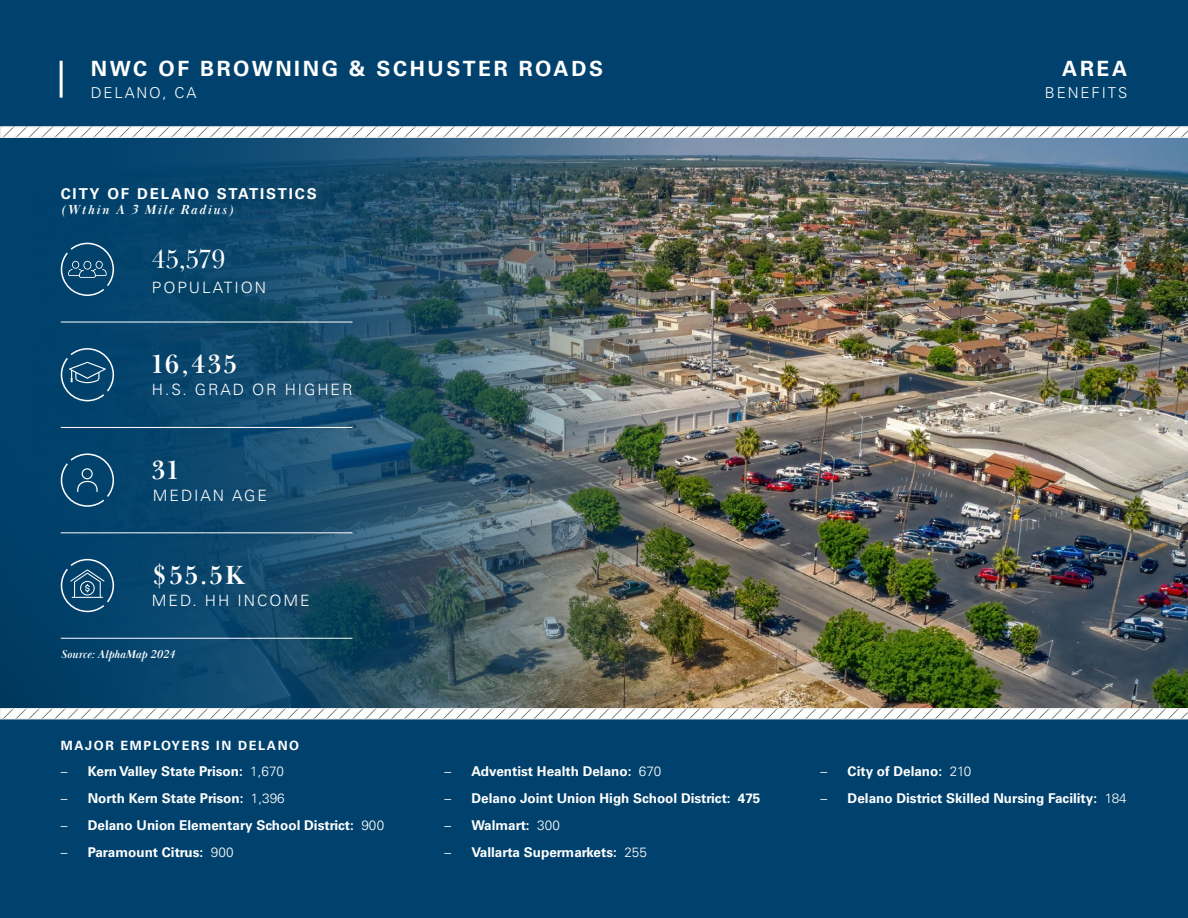
<style>
.page{position:relative;width:1188px;height:918px;background:#fff}
.page>*{position:absolute;margin:0;border:0;box-sizing:border-box;transform-origin:0 0}
.t1{font:700 27px "Baskerville Display PT";letter-spacing:.08em;color:#fff}
.t2{font:27px "Baskerville Display PT";color:#fff}
.t3{font:700 21px "Univers LT Pro 65";letter-spacing:.125em;color:#fff}
.t4{font:300 15.6px "Univers LT Pro 45";letter-spacing:.125em;color:#fff}
.t5{font:700 15px "Univers LT Pro 65";letter-spacing:.125em;color:#fff}
.t6{font:300 15px "Univers LT Pro 45";letter-spacing:.125em;color:#fff}
.t7{font:700 13.5px "Univers LT Pro 65";color:#fff}
.t8{font:italic 700 13.5px "Baskerville Display PT";letter-spacing:.125em;color:#fff}
.t9{font:700 12.75px "Univers LT Pro 65";letter-spacing:.125em;color:#fff}
.t10{font:italic 700 11.7px "Baskerville Display PT";color:#fff}
.s1{font-family:"Univers LT Pro 45";font-weight:300}
</style>
<div class="page">
<img style="left:858px;top:138px;width:330px;height:570px">
<div style="left:0;top:0;width:1188px;height:128px;background:#00426d"></div>
<img style="left:602px;top:138px;width:256px;height:570px">
<img style="left:0;top:138px;width:602px;height:570px">
<div style="left:0;top:714px;width:1188px;height:204px;background:#00426d"></div>
<svg style="left:2px;top:710px;width:1184px;height:7px"></svg>
<div style="left:0;top:708px;width:1188px;height:11px;border:1px solid #e6e7e8"></div>
<hr style="left:61px;top:322px;width:292px;height:1px;background:#fff">
<hr style="left:61px;top:427px;width:292px;height:1px;background:#fff">
<hr style="left:61px;top:532px;width:292px;height:1px;background:#fff">
<hr style="left:61px;top:638px;width:292px;height:1px;background:#fff">
<svg style="left:61px;top:348px;width:53px;height:53px"></svg>
<svg style="left:61px;top:243px;width:53px;height:53px"></svg>
<svg style="left:61px;top:559px;width:53px;height:53px"></svg>
<svg style="left:61px;top:453px;width:53px;height:54px"></svg>
<hr style="left:60px;top:61px;width:3px;height:37px;background:#fff">
<svg style="left:4px;top:129px;width:1182px;height:7px"></svg>
<div style="left:0;top:127px;width:1188px;height:11px;border:1px solid #e6e7e8"></div>
<h2 class="t3" style="left:91px;top:54px;width:514px">NWC OF BROWNING &amp; SCHUSTER ROADS</h2>
<p class="t6" style="left:91px;top:82px;width:107px">DELANO, CA</p>
<p class="t5" style="left:61px;top:183px;width:258px">CITY OF DELANO STATISTICS</p>
<p class="t8" style="left:61px;top:202px;width:173px">(Wthin A 3 Mile Radius)</p>
<h1 class="t2" style="left:152px;top:243px;width:75px">45,579</h1>
<p class="t4" style="left:152px;top:277px;width:116px">POPULATION</p>
<h1 class="t1" style="left:152px;top:348px;width:86px">16,435</h1>
<p class="t4" style="left:152px;top:380px;width:202px">H.S. GRAD OR HIGHER</p>
<h1 class="t1" style="left:152px;top:454px;width:28px">31</h1>
<p class="t4" style="left:153px;top:485px;width:116px">MEDIAN AGE</p>
<h1 class="t1" style="left:152px;top:559px;width:95px">$55.5K</h1>
<p class="t4" style="left:152px;top:590px;width:159px">MED. HH INCOME</p>
<p class="t10" style="left:61px;top:647px;width:116px">Source: AlphaMap 2024</p>
<p class="t9" style="left:61px;top:737px;width:240px">MAJOR EMPLOYERS IN DELANO</p>
<p class="t7" style="left:61px;top:762px;width:225px"><span class="s1">–</span> Kern Valley State Prison: <span class="s1">1,670</span></p>
<p class="t7" style="left:61px;top:789px;width:226px"><span class="s1">–</span> North Kern State Prison: <span class="s1">1,396</span></p>
<p class="t7" style="left:61px;top:816px;width:325px"><span class="s1">–</span> Delano Union Elementary School District: <span class="s1">900</span></p>
<p class="t7" style="left:61px;top:843px;width:174px"><span class="s1">–</span> Paramount Citrus: <span class="s1">900</span></p>
<p class="t7" style="left:444px;top:762px;width:219px"><span class="s1">–</span> Adventist Health Delano: <span class="s1">670</span></p>
<p class="t7" style="left:444px;top:789px;width:317px"><span class="s1">–</span> Delano Joint Union High School District: 475</p>
<p class="t7" style="left:444px;top:816px;width:117px"><span class="s1">–</span> Walmart: <span class="s1">300</span></p>
<p class="t7" style="left:444px;top:843px;width:204px"><span class="s1">–</span> Vallarta Supermarkets: <span class="s1">255</span></p>
<h2 class="t3" style="left:1062px;top:54px;width:67px">AREA</h2>
<p class="t6" style="left:1045px;top:82px;width:84px">BENEFITS</p>
<p class="t7" style="left:821px;top:762px;width:152px"><span class="s1">–</span> City of Delano: <span class="s1">210</span></p>
<p class="t7" style="left:821px;top:789px;width:308px"><span class="s1">–</span> Delano District Skilled Nursing Facility: <span class="s1">184</span></p>
</div>
